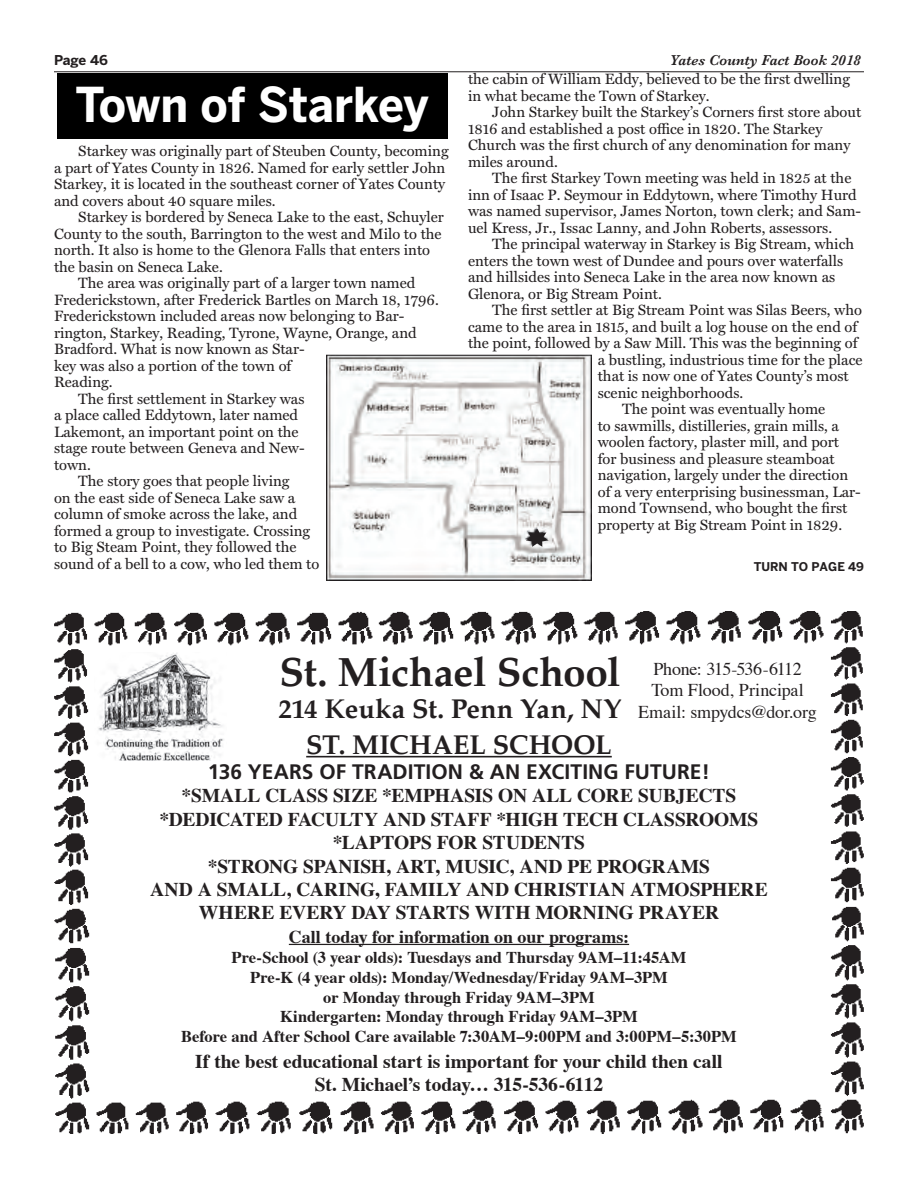
<style>
.page{position:relative;width:918px;height:1188px;background:#fff}
.page>*{position:absolute;margin:0;border:0;box-sizing:border-box;transform-origin:0 0}
.t1{font:700 47.7px "Benton Sans";letter-spacing:-.005em;color:#fff;scale:.94 1}
.t2{font:700 40.5px "Palatino";letter-spacing:-.01em;color:#231f20}
.t3{font:700 27px "Palatino";color:#231f20}
.t4{font:700 21px "Frutiger";letter-spacing:.005em;color:#231f20}
.t5{font:700 19.5px/23.4px "Times";letter-spacing:-.005em;color:#231f20;text-align:center}
.t6{font:18px/21.6px "Times";letter-spacing:-.01em;color:#231f20;text-align:center}
.t7{font:700 18px "Times";letter-spacing:-.01em;color:#231f20}
.t8{font:700 16.5px/19.8px "Times";letter-spacing:-.005em;color:#231f20;text-align:center}
.Body_type_RR{font:15px/16.5px "Miller Text";color:#231f20}
.t9{font:italic 600 15px "Baskerville";color:#231f20}
.t10{font:700 13.5px "Benton Sans";letter-spacing:-.01em;color:#231f20}
.Jump_line{font:700 12px "Benton Sans";color:#231f20}
</style>
<div class="page">
<hr style="left:54px;top:72px;width:810px;height:1px;background:#231f20">
<div style="left:57px;top:73px;width:390px;height:66px;background:#000"></div>
<img style="left:54px;top:612px;width:810px;height:522px">
<img style="left:94px;top:652px;width:133px;height:109px">
<hr style="left:306px;top:756px;width:306px;height:1px;background:#231f20">
<hr style="left:289px;top:944px;width:340px;height:1px;background:#231f20">
<img style="left:326px;top:354px;width:266px;height:226px">
<svg style="left:526px;top:529px;width:23px;height:18px"></svg>
<p class="t10" style="left:54px;top:52px;width:55px">Page 46</p>
<p class="t9" style="left:670px;top:52px;width:193px">Yates County Fact Book 2018</p>
<p class="t1" style="left:75px;top:76px;width:377px">Town of Starkey</p>
<p class="Body_type_RR" style="left:54px;top:143px;width:396px;text-indent:24px">Starkey was originally part of Steuben County, becoming a part of Yates County in 1826. Named for early settler John Starkey, it is located in the southeast corner of Yates County and covers about 40 square miles.</p>
<p class="Body_type_RR" style="left:54px;top:209px;width:391px;text-indent:24px">Starkey is bordered by Seneca Lake to the east, Schuyler County to the south, Barrington to the west and Milo to the north. It also is home to the Glenora Falls that enters into the basin on Seneca Lake.</p>
<p class="Body_type_RR" style="left:54px;top:275px;width:386px;text-indent:24px">The area was originally part of a larger town named Frederickstown, after Frederick Bartles on March 18, 1796.<br>Frederickstown included areas now belonging to Bar&shy;rington, Starkey, Reading, Tyrone, Wayne, Orange, and Bradford. What is now known as Star-<br>key was also a portion of the town of<br>Reading.</p>
<p class="Body_type_RR" style="left:54px;top:391px;width:252px;text-indent:24px">The first settlement in Starkey was a place called Eddytown, later named<br>Lakemont, an important point on the stage route between Geneva and New&shy;town.</p>
<p class="Body_type_RR" style="left:54px;top:473px;width:267px;text-indent:24px">The story goes that people living<br>on the east side of Seneca Lake saw a column of smoke across the lake, and formed a group to investigate. Crossing to Big Steam Point, they followed the sound of a bell to a cow, who led them to</p>
<p class="Body_type_RR" style="left:468px;top:71px;width:384px">the cabin of William Eddy, believed to be the first dwelling in what became the Town of Starkey.</p>
<p class="Body_type_RR" style="left:468px;top:104px;width:395px;text-indent:24px">John Starkey built the Starkey’s Corners first store about 1816 and established a post office in 1820. The Starkey Church was the first church of any denomination for many miles around.</p>
<p class="Body_type_RR" style="left:468px;top:170px;width:395px;text-indent:24px">The first Starkey Town meeting was held in 1825 at the inn of Isaac P. Seymour in Eddytown, where Timothy Hurd was named supervisor, James Norton, town clerk; and Sam&shy;uel Kress, Jr., Issac Lanny, and John Roberts, assessors.</p>
<p class="Body_type_RR" style="left:468px;top:236px;width:388px;text-indent:24px">The principal waterway in Starkey is Big Stream, which enters the town west of Dundee and pours over waterfalls and hillsides into Seneca Lake in the area now known as Glenora, or Big Stream Point.</p>
<p class="Body_type_RR" style="left:492px;top:302px;width:371px">The first settler at Big Stream Point was Silas Beers, who</p>
<p class="Body_type_RR" style="left:468px;top:319px;width:391px">came to the area in 1815, and built a log house on the end of</p>
<p class="Body_type_RR" style="left:468px;top:335px;width:391px">the point, followed by a Saw Mill. This was the beginning of</p>
<p class="Body_type_RR" style="left:598px;top:352px;width:266px">a bustling, industrious time for the place</p>
<p class="Body_type_RR" style="left:598px;top:368px;width:252px">that is now one of Yates County’s most</p>
<p class="Body_type_RR" style="left:598px;top:385px;width:147px">scenic neighborhoods.</p>
<p class="Body_type_RR" style="left:598px;top:401px;width:265px;text-indent:24px">The point was eventually home<br>to sawmills, distilleries, grain mills, a woolen factory, plaster mill, and port for business and pleasure steamboat navigation, largely under the direction of a very enterprising businessman, Lar&shy;mond Townsend, who bought the first property at Big Stream Point in 1829.</p>
<p class="Jump_line" style="left:754px;top:559px;width:112px">TURN TO PAGE 49</p>
<p class="t2" style="left:279px;top:637px;width:343px">St. Michael School</p>
<p class="t3" style="left:278px;top:686px;width:345px">214 Keuka St. Penn Yan, NY</p>
<p class="t6" style="left:638px;top:659px;width:180px">Phone: 315-536-6112<br>Tom Flood, Principal<br>Email: smpydcs@dor.org</p>
<p class="t3" style="left:306px;top:722px;width:307px">ST. MICHAEL SCHOOL</p>
<p class="t4" style="left:208px;top:759px;width:504px">136 YEARS OF TRADITION &amp; AN EXCITING FUTURE!</p>
<p class="t5" style="left:150px;top:785px;width:619px">*SMALL CLASS SIZE *EMPHASIS ON ALL CORE SUBJECTS *DEDICATED FACULTY AND STAFF *HIGH TECH CLASSROOMS *LAPTOPS FOR STUDENTS<br>*STRONG SPANISH, ART, MUSIC, AND PE PROGRAMS<br>AND A SMALL, CARING, FAMILY AND CHRISTIAN ATMOSPHERE WHERE EVERY DAY STARTS WITH MORNING PRAYER</p>
<p class="t7" style="left:289px;top:925px;width:342px">Call today for information on our programs:</p>
<p class="t8" style="left:181px;top:948px;width:557px">Pre-School (3 year olds): Tuesdays and Thursday 9AM–11:45AM<br>Pre-K (4 year olds): Monday/Wednesday/Friday 9AM–3PM<br>or Monday through Friday 9AM–3PM<br>Kindergarten: Monday through Friday 9AM–3PM<br>Before and After School Care available 7:30AM–9:00PM and 3:00PM–5:30PM</p>
<p class="t5" style="left:195px;top:1050px;width:529px">If the best educational start is important for your child then call<br>St. Michael’s today… 315-536-6112</p>
</div>
